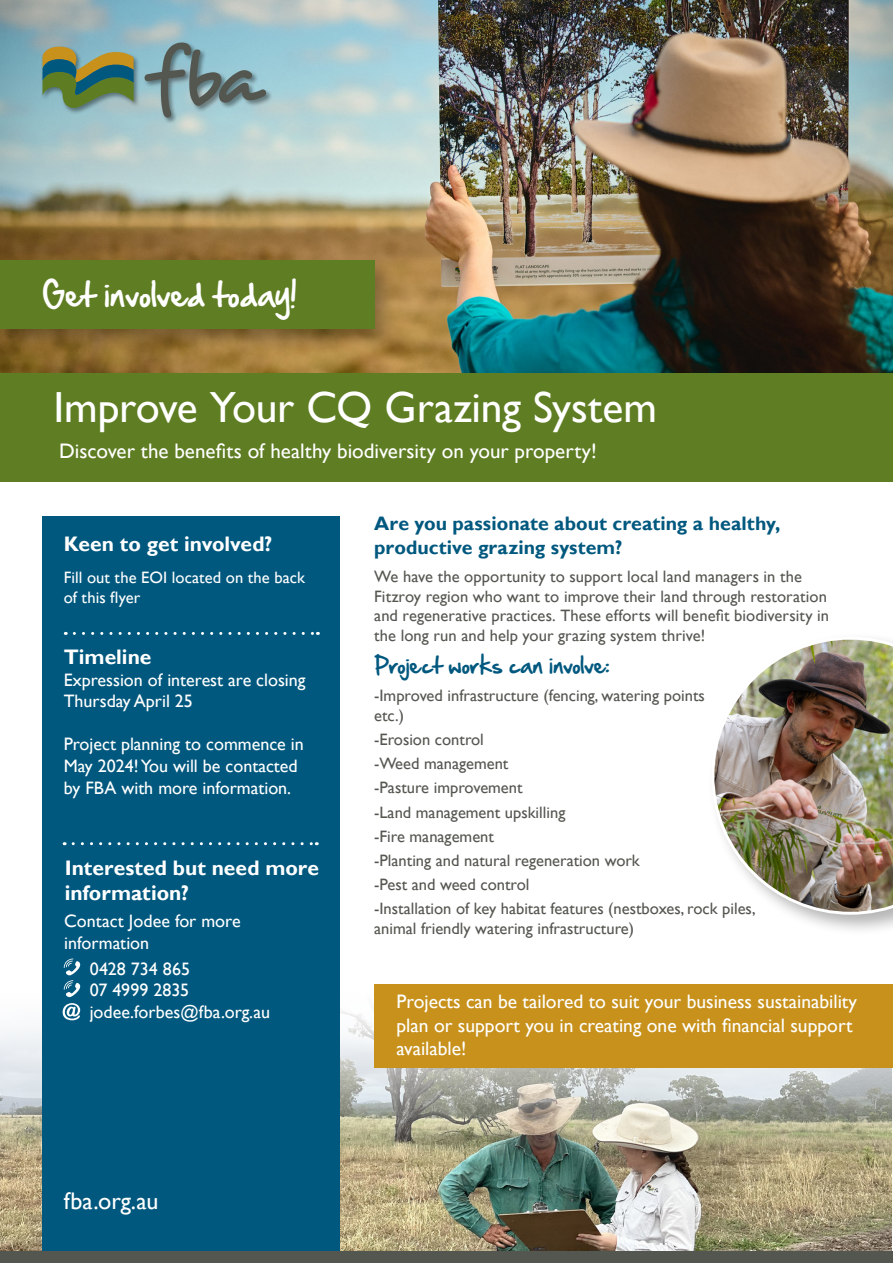
<style>
.page{position:relative;width:893px;height:1263px;background:#fff}
.page>*{position:absolute;margin:0;border:0;box-sizing:border-box;transform-origin:0 0}
.t1{font:43.5px "Gill Sans";letter-spacing:-.005em;color:#fff}
.t2{font:28.5px "Hand Of Sean";color:#fff}
.t3{font:24px "Gill Sans";color:#fff}
.t4{font:700 21px/25.2px "Gill Sans";color:#fff}
.t5{font:21px "Gill Sans";color:#fff}
.t6{font:19.5px/23.4px "Gill Sans";color:#fff}
.t7{font:700 19.5px/23.4px "Gill Sans";color:#00587e}
.t8{font:19.5px "Hand Of Sean";color:#00587e}
.t9{font:18px/21.6px "Gill Sans";color:#fff}
.t10{font:16.5px/24px "Gill Sans";color:#545750}
.t11{font:16.5px/19.8px "Gill Sans";letter-spacing:.005em;color:#fff}
</style>
<div class="page">
<img style="left:0;top:992px;width:891px;height:259px">
<img style="left:0;top:0;width:893px;height:373px">
<div style="left:0;top:373px;width:893px;height:108px;background:#5f7d23"></div>
<div style="left:43px;top:517px;width:297px;height:746px;background:#00587e"></div>
<svg style="left:74px;top:632px;width:244px;height:3px"></svg>
<div style="left:41px;top:41px;width:232px;height:83px;background:#000;opacity:.4"></div>
<svg style="left:43px;top:47px;width:91px;height:62px;background:#6c8862"></svg>
<svg style="left:145px;top:43px;width:121px;height:75px;background:#83a2a7"></svg>
<svg style="left:63px;top:1003px;width:17px;height:17px"></svg>
<div style="left:0;top:256px;width:397px;height:96px;background:#000;opacity:.3"></div>
<div style="left:0;top:261px;width:374px;height:68px;background:#5f7d23"></div>
<div style="left:0;top:1251px;width:893px;height:12px;background:#545750"></div>
<svg style="left:64px;top:958px;width:16px;height:39px"></svg>
<svg style="left:73px;top:842px;width:244px;height:3px"></svg>
<div style="left:707px;top:632px;width:186px;height:305px;background:#000;opacity:.3"></div>
<img style="left:711px;top:637px;width:182px;height:278px">
<div style="left:374px;top:984px;width:519px;height:84px;background:#c7911b"></div>
<h2 class="t2" style="left:43px;top:269px;width:255px">Get involved today!</h2>
<h1 class="t1" style="left:53px;top:382px;width:605px">Improve Your CQ Grazing System</h1>
<p class="t5" style="left:59px;top:438px;width:539px">Discover the benefits of healthy biodiversity on your property!</p>
<p class="t4" style="left:64px;top:531px;width:210px">Keen to get involved?</p>
<p class="t11" style="left:64px;top:568px;width:243px">Fill out the EOI located on the back of this flyer</p>
<p class="t4" style="left:64px;top:645px;width:89px">Timeline</p>
<p class="t9" style="left:64px;top:669px;width:243px">Expression of interest are closing<br>Thursday April 25</p>
<p class="t9" style="left:64px;top:734px;width:242px">Project planning to commence in<br>May 2024! You will be contacted by FBA with more information.</p>
<p class="t4" style="left:65px;top:855px;width:256px">Interested but need more information?</p>
<p class="t9" style="left:64px;top:911px;width:178px">Contact Jodee for more information</p>
<p class="t9" style="left:90px;top:958px;width:182px">0428 734 865<br>07 4999 2835 jodee.forbes@fba.org.au</p>
<h3 class="t3" style="left:64px;top:1187px;width:96px">fba.org.au</h3>
<p class="t7" style="left:374px;top:512px;width:408px">Are you passionate about creating a healthy, productive grazing system?</p>
<p class="t10" style="left:374px;top:567px;width:456px;line-height:19.8px">We have the opportunity to support local land managers in the Fitzroy region who want to improve their land through restoration and regenerative practices. These efforts will benefit biodiversity in the long run and help your grazing system thrive!</p>
<p class="t8" style="left:374px;top:648px;width:237px">Project works can involve:</p>
<p class="t10" style="left:374px;top:686px;width:332px;line-height:19.8px">-Improved infrastructure (fencing, watering points etc.)</p>
<p class="t10" style="left:374px;top:728px;width:383px">-Erosion control<br>-Weed management<br>-Pasture improvement<br>-Land management upskilling<br>-Fire management<br>-Planting and natural regeneration work<br>-Pest and weed control<br>-Installation of key habitat features (nestboxes, rock piles,</p>
<p class="t10" style="left:374px;top:916px;width:261px">animal friendly watering infrastructure)</p>
<p class="t6" style="left:396px;top:990px;width:462px">Projects can be tailored to suit your business sustainability plan or support you in creating one with financial support available!</p>
</div>
